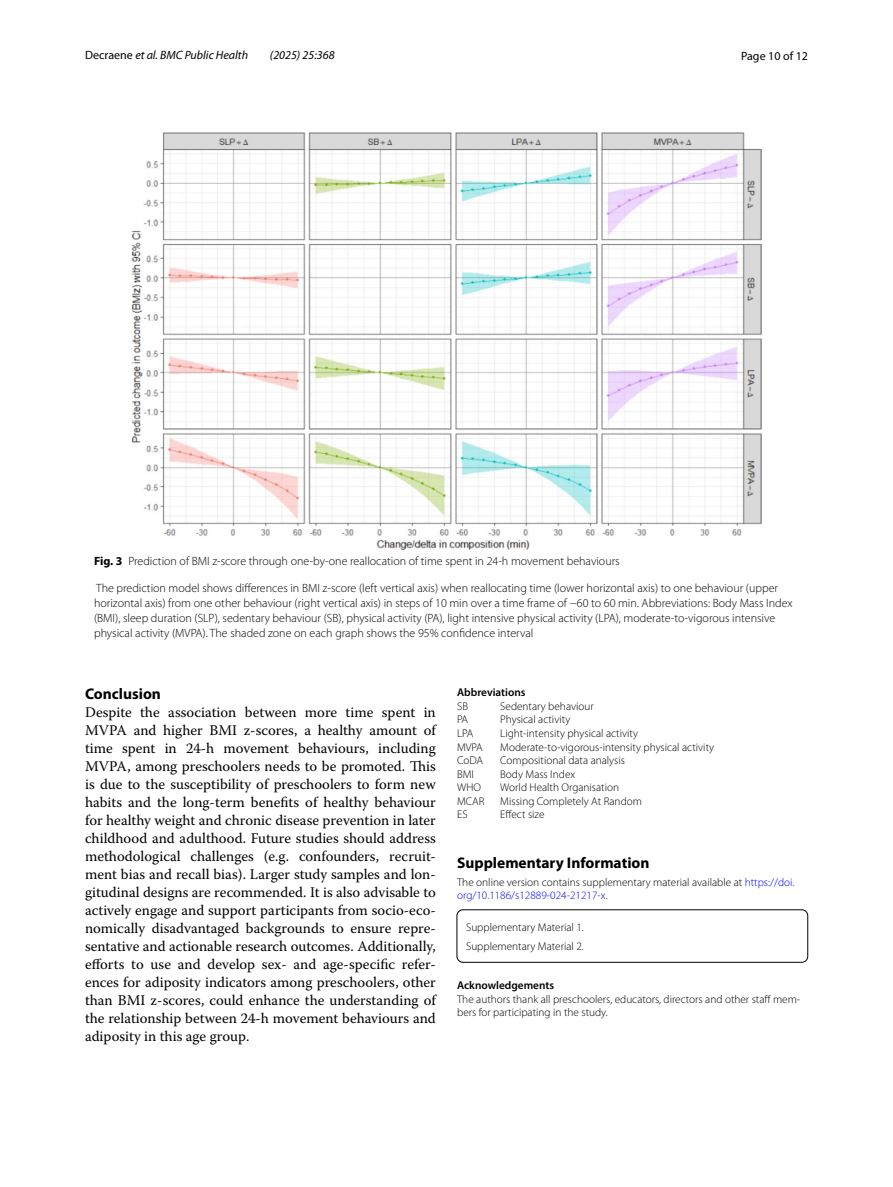
<style>
.page{position:relative;width:893px;height:1187px;background:#fff}
.page>*{position:absolute;margin:0;border:0;box-sizing:border-box;transform-origin:0 0}
.t1{font:700 15.45px "Myriad Pro";color:#000}
.t2{font:14.7px/18px "Warnock Pro";color:#000;text-align:justify}
.t3{font:300 12px/15px "Myriad Pro";color:#000}
.t4{font:italic 12px "Myriad Pro";color:#000}
.t5{font:12px "Myriad Pro";color:#000}
.t6{font:300 11.25px/13.5px "Myriad Pro";color:#000}
.t7{font:600 11.25px "Myriad Pro";color:#000}
.s1{font-style:normal}
.s2{font-weight:700}
.s3{color:#00f}
</style>
<div class="page">
<div style="left:457px;top:909px;width:351px;height:53px;border:1px solid #000;border-radius:6px"></div>
<img style="left:132px;top:133px;width:629px;height:417px">
<p class="t4" style="left:85px;top:48px;width:165px"><span class="s1">Decraene</span> et al. BMC Public Health</p>
<p class="t4" style="left:270px;top:48px;width:66px">(2025) 25:368</p>
<p class="t5" style="left:741px;top:48px;width:68px">Page 10 of 12</p>
<p class="t3" style="left:94px;top:553px;width:527px"><span class="s2">Fig. 3</span> Prediction of BMI z-score through one-by-one reallocation of time spent in 24-h movement behaviours</p>
<p class="t3" style="left:94px;top:580px;width:700px">The prediction model shows differences in BMI z-score (left vertical axis) when reallocating time (lower horizontal axis) to one behaviour (upper horizontal axis) from one other behaviour (right vertical axis) in steps of 10 min over a time frame of −60 to 60 min. Abbreviations: Body Mass Index (BMI), sleep duration (SLP), sedentary behaviour (SB), physical activity (PA), light intensive physical activity (LPA), moderate-to-vigorous intensive physical activity (MVPA). The shaded zone on each graph shows the 95% confidence interval</p>
<p class="t1" style="left:85px;top:684px;width:77px">Conclusion</p>
<p class="t2" style="left:85px;top:703px;width:352px">Despite the association between more time spent in MVPA and higher BMI z-scores, a healthy amount of time spent in 24-h movement behaviours, including MVPA, among preschoolers needs to be promoted. This is due to the susceptibility of preschoolers to form new habits and the long-term benefits of healthy behaviour for healthy weight and chronic disease prevention in later childhood and adulthood. Future studies should address methodological challenges (e.g. confounders, recruit&shy;ment bias and recall bias). Larger study samples and lon&shy;gitudinal designs are recommended. It is also advisable to actively engage and support participants from socio-eco&shy;nomically disadvantaged backgrounds to ensure repre&shy;sentative and actionable research outcomes. Additionally, efforts to use and develop sex- and age-specific refer&shy;ences for adiposity indicators among preschoolers, other than BMI z-scores, could enhance the understanding of the relationship between 24-h movement behaviours and adiposity in this age group.</p>
<p class="t7" style="left:457px;top:685px;width:70px">Abbreviations</p>
<p class="t6" style="left:457px;top:699px;width:12px">SB</p>
<p class="t6" style="left:500px;top:699px;width:95px">Sedentary behaviour</p>
<p class="t6" style="left:457px;top:713px;width:13px">PA</p>
<p class="t6" style="left:500px;top:713px;width:72px">Physical activity</p>
<p class="t6" style="left:457px;top:726px;width:18px">LPA</p>
<p class="t6" style="left:500px;top:726px;width:139px">Light-intensity physical activity</p>
<p class="t6" style="left:457px;top:740px;width:27px">MVPA</p>
<p class="t6" style="left:500px;top:740px;width:215px">Moderate-to-vigorous-intensity physical activity</p>
<p class="t6" style="left:457px;top:753px;width:28px">CoDA</p>
<p class="t6" style="left:500px;top:753px;width:126px">Compositional data analysis</p>
<p class="t6" style="left:457px;top:767px;width:18px">BMI</p>
<p class="t6" style="left:500px;top:767px;width:76px">Body Mass Index</p>
<p class="t6" style="left:457px;top:780px;width:25px">WHO</p>
<p class="t6" style="left:500px;top:780px;width:120px">World Health Organisation</p>
<p class="t6" style="left:457px;top:794px;width:29px">MCAR</p>
<p class="t6" style="left:500px;top:794px;width:143px">Missing Completely At Random</p>
<p class="t6" style="left:457px;top:807px;width:12px">ES</p>
<p class="t6" style="left:500px;top:807px;width:46px">Effect size</p>
<p class="t1" style="left:457px;top:852px;width:194px">Supplementary Information</p>
<p class="t6" style="left:457px;top:875px;width:339px">The online version contains supplementary material available at <span class="s3">https://doi. org/10.1186/s12889-024-21217-x</span>.</p>
<p class="t6" style="left:466px;top:917px;width:119px;line-height:19.5px">Supplementary Material 1.<br>Supplementary Material 2.</p>
<p class="t7" style="left:457px;top:978px;width:98px">Acknowledgements</p>
<p class="t6" style="left:457px;top:992px;width:345px">The authors thank all preschoolers, educators, directors and other staff mem&shy;bers for participating in the study.</p>
</div>
